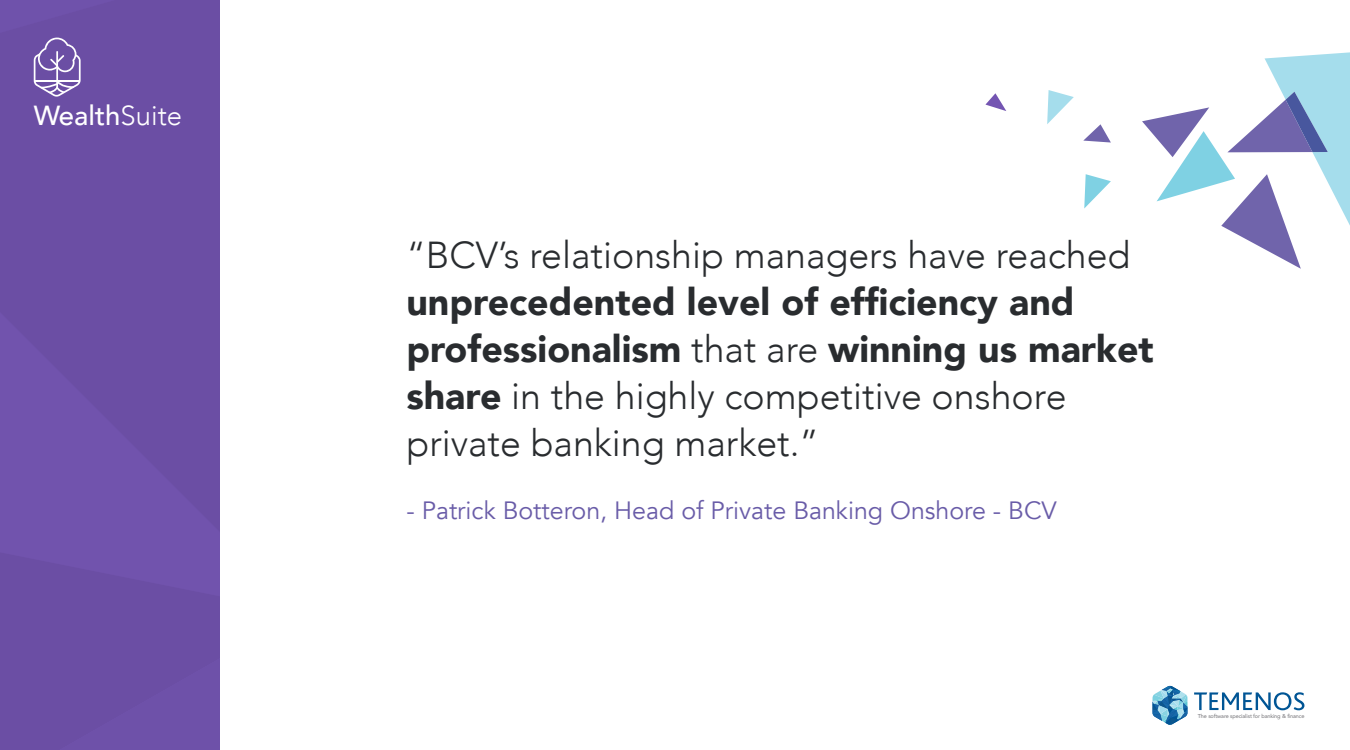
<style>
.page{position:relative;width:1350px;height:750px;background:#fff}
.page>*{position:absolute;margin:0;border:0;box-sizing:border-box;transform-origin:0 0}
.t1{font:900 37.5px/47px "Avenir";color:#292c2f}
.t2{font:300 37.5px "Avenir";color:#292c2f}
.t3{font:500 27.5px "Avenir";color:#fff}
.t4{font:25px "Avenir";color:#695ca8}
.t5{font:5.5px "Avenir";letter-spacing:-.02em;color:#717074}
.s1{font-weight:300}
</style>
<div class="page">
<div style="left:0;top:532px;width:220px;height:20px;background:#7153ad"></div>
<svg style="left:0;top:0;width:220px;height:532px;background:#6c4fa5"></svg>
<svg style="left:0;top:552px;width:220px;height:198px;background:#6c4ea5"></svg>
<div style="left:59px;top:658px;width:161px;height:92px;background:#6d4fa7"></div>
<svg style="left:1047px;top:90px;width:27px;height:34px"></svg>
<svg style="left:1084px;top:174px;width:27px;height:35px"></svg>
<svg style="left:1083px;top:124px;width:28px;height:19px"></svg>
<svg style="left:985px;top:93px;width:21px;height:18px"></svg>
<svg style="left:1142px;top:52px;width:208px;height:217px"></svg>
<svg style="left:1194px;top:692px;width:110px;height:18px"></svg>
<svg style="left:1153px;top:686px;width:34px;height:39px"></svg>
<svg style="left:0;top:0;width:115px;height:97px;background:#7458aa"></svg>
<p class="t3" style="left:34px;top:92px;width:150px">Wealth<span class="s1">Suite</span></p>
<p class="t2" style="left:406px;top:233px;width:726px">“BCV’s relationship managers have reached</p>
<p class="t1" style="left:406px;top:278px;width:749px">unprecedented level of efficiency and professionalism <span class="s1">that are</span> winning us market share <span class="s1">in the highly competitive onshore private banking market.”</span></p>
<p class="t4" style="left:406px;top:496px;width:652px">- Patrick Botteron, Head of Private Banking Onshore - BCV</p>
<p class="t5" style="left:1198px;top:711px;width:108px">The software specialist for banking &amp; finance</p>
</div>
